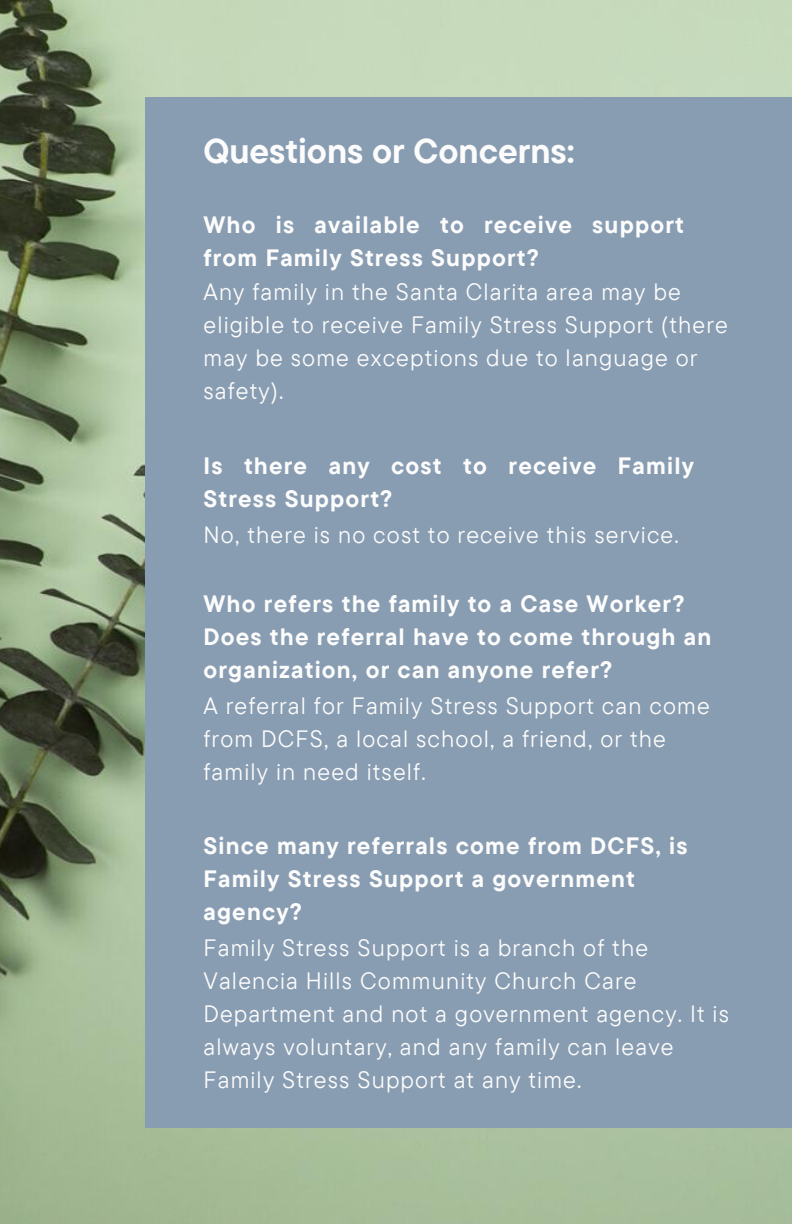
<style>
.page{position:relative;width:792px;height:1224px;background:#fff}
.page>*{position:absolute;margin:0;border:0;box-sizing:border-box;transform-origin:0 0}
.t1{font:700 34.4px "TT Commons Pro";color:#fcfcfc}
.t2{font:23.6px/33px "TT Commons Pro";letter-spacing:.05em;color:#fcfcfc}
.t3{font:700 23.6px/33px "TT Commons Pro";letter-spacing:.05em;color:#fcfcfc}
</style>
<div class="page">
<img style="left:0;top:0;width:792px;height:1224px">
<div style="left:145px;top:97px;width:647px;height:1031px;background:#899db2"></div>
<h1 class="t1" style="left:204px;top:129px;width:373px">Questions or Concerns:</h1>
<p class="t3" style="left:204px;top:207px;width:482px">Who is available to receive support from Family Stress Support?</p>
<p class="t2" style="left:204px;top:275px;width:526px">Any family in the Santa Clarita area may be eligible to receive Family Stress Support (there may be some exceptions due to language or safety).</p>
<p class="t3" style="left:204px;top:449px;width:492px">Is there any cost to receive Family<br>Stress Support?</p>
<p class="t2" style="left:204px;top:517px;width:477px">No, there is no cost to receive this service.</p>
<p class="t3" style="left:204px;top:587px;width:509px">Who refers the family to a Case Worker?<br>Does the referral have to come through an organization, or can anyone refer?</p>
<p class="t2" style="left:204px;top:689px;width:508px">A referral for Family Stress Support can come from DCFS, a local school, a friend, or the family in need itself.</p>
<p class="t3" style="left:204px;top:828px;width:486px">Since many referrals come from DCFS, is<br>Family Stress Support a government agency?</p>
<p class="t2" style="left:204px;top:931px;width:527px">Family Stress Support is a branch of the Valencia Hills Community Church Care Department and not a government agency. It is always voluntary, and any family can leave Family Stress Support at any time.</p>
</div>
